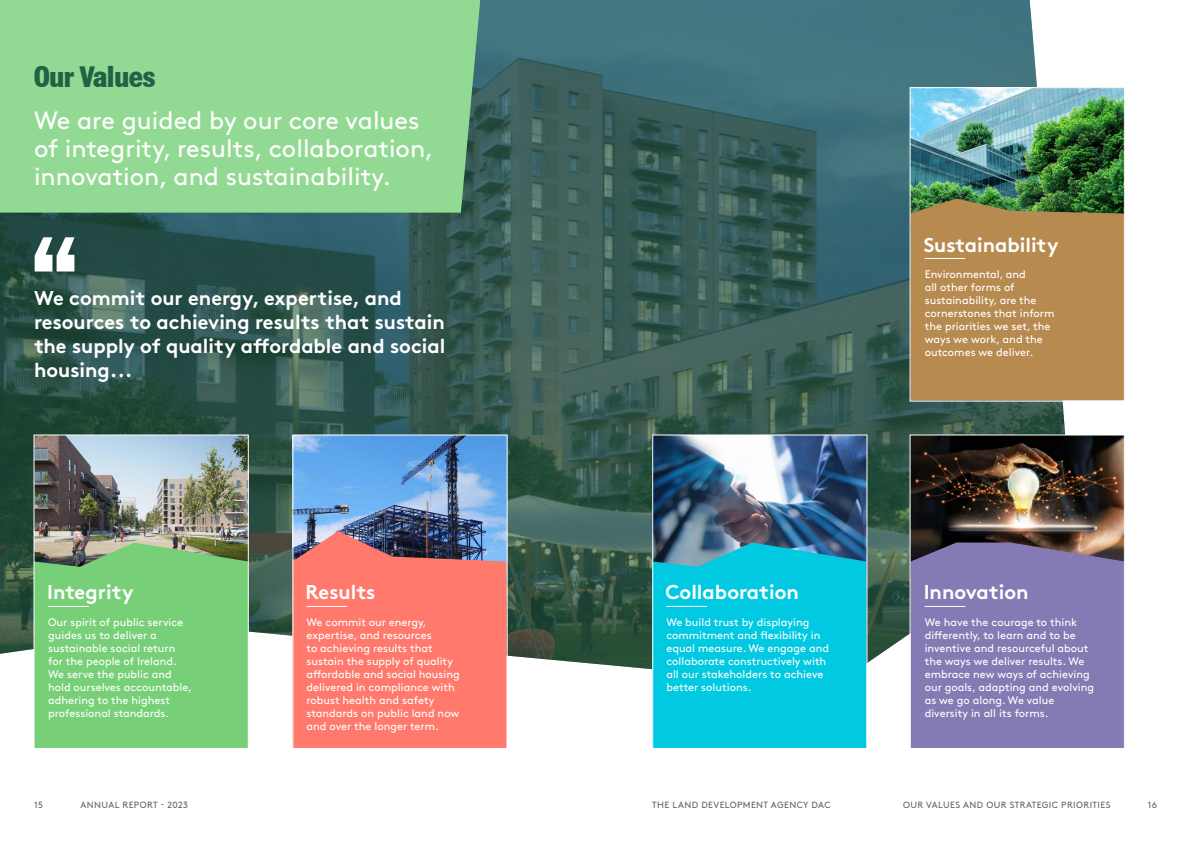
<style>
.page{position:relative;width:1191px;height:842px;background:#fff}
.page>*{position:absolute;margin:0;border:0;box-sizing:border-box;transform-origin:0 0}
.t1{font:800 30px "Brown";color:#206244}
.t2{font:25px/28px "Brown";color:#fff}
.t3{font:700 20px/24px "Brown";color:#fff}
.t4{font:11px/13px "Brown";color:#fff}
.t5{font:9px "Brown";letter-spacing:.045em;color:#666}
</style>
<div class="page">
<img style="left:0;top:0;width:1066px;height:670px">
<div style="left:0;top:0;width:480px;height:213px;background:#92da93"></div>
<img style="left:36px;top:436px;width:211px;height:106px">
<img style="left:294px;top:436px;width:211px;height:95px">
<img style="left:654px;top:436px;width:211px;height:106px">
<img style="left:911px;top:436px;width:211px;height:106px">
<img style="left:911px;top:89px;width:211px;height:109px">
<div style="left:36px;top:542px;width:211px;height:205px;background:#77d078"></div>
<svg style="left:294px;top:531px;width:211px;height:216px;background:#ed766f"></svg>
<div style="left:654px;top:542px;width:211px;height:205px;background:#00c9e1"></div>
<div style="left:911px;top:542px;width:211px;height:205px;background:#857ab3"></div>
<div style="left:911px;top:198px;width:211px;height:202px;background:#b78a50"></div>
<hr style="left:48px;top:606px;width:41px;height:1px;background:#fff">
<hr style="left:306px;top:606px;width:41px;height:1px;background:#fff">
<hr style="left:666px;top:606px;width:41px;height:1px;background:#fff">
<hr style="left:924px;top:606px;width:41px;height:1px;background:#fff">
<hr style="left:924px;top:258px;width:41px;height:1px;background:#fff">
<svg style="left:35px;top:237px;width:39px;height:34px"></svg>
<div style="left:34px;top:434px;width:215px;height:315px;border:1px solid #fff"></div>
<div style="left:292px;top:434px;width:215px;height:315px;border:1px solid #fff"></div>
<div style="left:652px;top:434px;width:215px;height:315px;border:1px solid #fff"></div>
<div style="left:909px;top:434px;width:215px;height:315px;border:1px solid #fff"></div>
<div style="left:909px;top:87px;width:215px;height:315px;border:1px solid #fff"></div>
<h1 class="t1" style="left:34px;top:60px;width:123px">Our Values</h1>
<h2 class="t2" style="left:34px;top:105px;width:401px">We are guided by our core values of integrity, results, collaboration, innovation, and sustainability.</h2>
<h3 class="t3" style="left:34px;top:284px;width:413px">We commit our energy, expertise, and resources to achieving results that sustain the supply of quality affordable and social housing...</h3>
<h3 class="t3" style="left:923px;top:230px;width:136px">Sustainability</h3>
<p class="t4" style="left:924px;top:266px;width:131px">Environmental, and<br>all other forms of sustainability, are the cornerstones that inform the priorities we set, the ways we work, and the outcomes we deliver.</p>
<h3 class="t3" style="left:47px;top:578px;width:88px">Integrity</h3>
<h3 class="t3" style="left:305px;top:578px;width:71px">Results</h3>
<h3 class="t3" style="left:665px;top:578px;width:135px">Collaboration</h3>
<h3 class="t3" style="left:923px;top:578px;width:106px">Innovation</h3>
<p class="t4" style="left:48px;top:614px;width:145px">Our spirit of public service guides us to deliver a sustainable social return for the people of Ireland.<br>We serve the public and hold ourselves accountable, adhering to the highest professional standards.</p>
<p class="t4" style="left:306px;top:614px;width:155px">We commit our energy, expertise, and resources<br>to achieving results that sustain the supply of quality affordable and social housing delivered in compliance with robust health and safety standards on public land now and over the longer term.</p>
<p class="t4" style="left:666px;top:614px;width:164px">We build trust by displaying commitment and flexibility in equal measure. We engage and collaborate constructively with all our stakeholders to achieve better solutions.</p>
<p class="t4" style="left:924px;top:614px;width:171px">We have the courage to think differently, to learn and to be inventive and resourceful about the ways we deliver results. We embrace new ways of achieving our goals, adapting and evolving as we go along. We value diversity in all its forms.</p>
<p class="t5" style="left:34px;top:798px;width:10px">15</p>
<p class="t5" style="left:80px;top:798px;width:109px">ANNUAL REPORT - 2023</p>
<p class="t5" style="left:652px;top:798px;width:180px">THE LAND DEVELOPMENT AGENCY DAC</p>
<p class="t5" style="left:1039px;top:798px;width:73px">INTRODUCTION</p>
<p class="t5" style="left:1147px;top:798px;width:11px">16</p>
<p class="t5" style="left:903px;top:798px;width:209px">OUR VALUES AND OUR STRATEGIC PRIORITIES</p>
</div>
